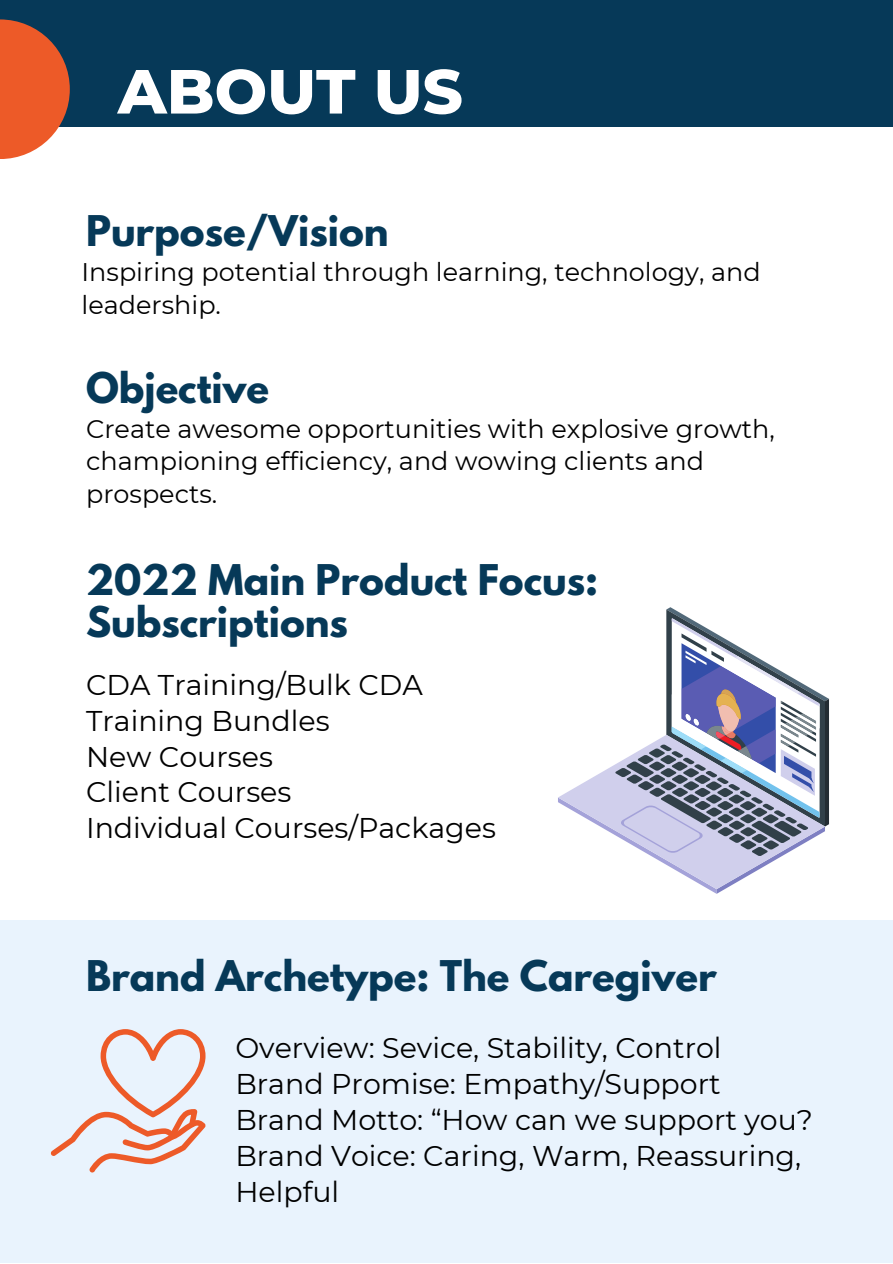
<style>
.page{position:relative;width:893px;height:1264px;background:#fff}
.page>*{position:absolute;margin:0;border:0;box-sizing:border-box;transform-origin:0 0}
.t1{font:800 62.25px "Montserrat";color:#fff}
.t2{font:700 37.5px "League Spartan";color:#063958}
.t3{font:28.5px/36px "Montserrat";color:#000}
.t4{font:25.5px/32.5px "Montserrat";color:#000}
</style>
<div class="page">
<div style="left:0;top:0;width:892px;height:127px;background:#063958"></div>
<svg style="left:0;top:19px;width:70px;height:140px;fill:#ed5a28"></svg>
<svg style="left:558px;top:607px;width:271px;height:286px"></svg>
<div style="left:0;top:920px;width:892px;height:342px;background:#e9f3fd"></div>
<svg style="left:51px;top:1029px;width:155px;height:143px"></svg>
<p class="t1" style="left:118px;top:53px;width:346px">ABOUT US</p>
<p class="t2" style="left:86px;top:213px;width:304px">Purpose/Vision</p>
<p class="t4" style="left:82px;top:256px;width:680px">Inspiring potential through learning, technology, and leadership.</p>
<p class="t2" style="left:86px;top:369px;width:184px">Objective</p>
<p class="t4" style="left:86px;top:412px;width:690px">Create awesome opportunities with explosive growth, championing efficiency, and wowing clients and prospects.</p>
<p class="t2" style="left:86px;top:561px;width:513px">2022 Main Product Focus:</p>
<p class="t2" style="left:86px;top:603px;width:263px">Subscriptions</p>
<p class="t3" style="left:86px;top:666px;width:338px">CDA Training/Bulk CDA</p>
<p class="t3" style="left:86px;top:702px;width:245px">Training Bundles</p>
<p class="t3" style="left:86px;top:738px;width:188px">New Courses</p>
<p class="t3" style="left:86px;top:774px;width:207px">Client Courses</p>
<p class="t3" style="left:86px;top:810px;width:411px">Individual Courses/Packages</p>
<p class="t2" style="left:86px;top:957px;width:632px">Brand Archetype: The Caregiver</p>
<p class="t3" style="left:235px;top:1029px;width:487px">Overview: Sevice, Stability, Control</p>
<p class="t3" style="left:235px;top:1065px;width:487px">Brand Promise: Empathy/Support</p>
<p class="t3" style="left:235px;top:1101px;width:579px">Brand Motto: “How can we support you?</p>
<p class="t3" style="left:235px;top:1137px;width:567px">Brand Voice: Caring, Warm, Reassuring,<br>Helpful</p>
</div>
